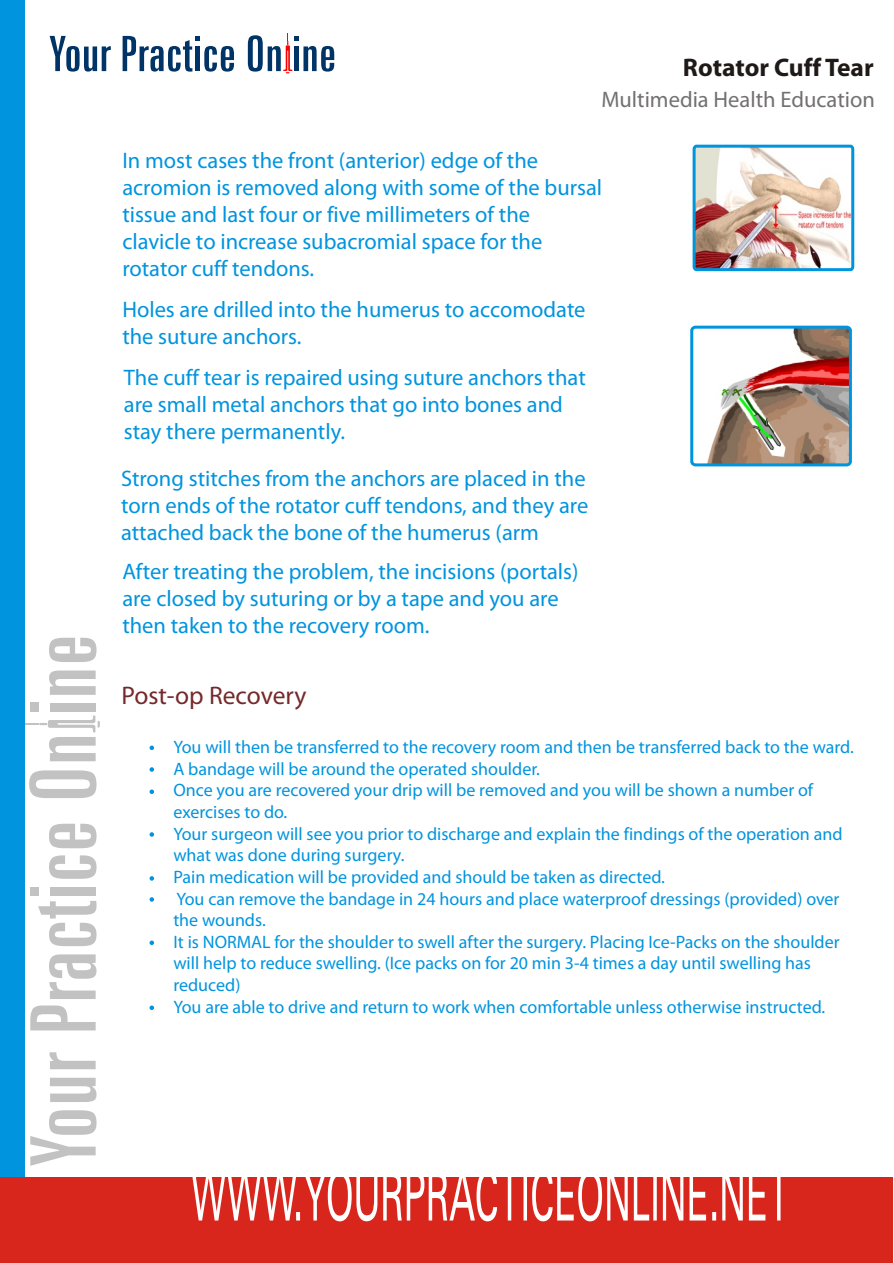
<style>
.page{position:relative;width:894px;height:1263px;background:#fff}
.page>*{position:absolute;margin:0;border:0;box-sizing:border-box;transform-origin:0 0}
.t1{font:25.5px "Myriad Pro";color:#75292b}
.t2{font:700 25.5px "Myriad Pro";color:#1f1a17}
.t3{font:22.5px/27px "Myriad Pro";color:#0094de}
.t4{font:22.5px "Myriad Pro";color:#737070}
.t5{font:18px/21.6px "Myriad Pro";color:#0094de}
</style>
<div class="page">
<svg style="left:49px;top:638px;width:48px;height:24px"></svg>
<div style="left:30px;top:703px;width:8px;height:9px;background:#c2c2c2"></div>
<svg style="left:29px;top:770px;width:68px;height:28px"></svg>
<svg style="left:25px;top:716px;width:75px;height:45px"></svg>
<svg style="left:49px;top:671px;width:47px;height:24px"></svg>
<div style="left:50px;top:703px;width:46px;height:9px;background:#c2c2c2"></div>
<div style="left:30px;top:887px;width:8px;height:9px;background:#c2c2c2"></div>
<svg style="left:49px;top:855px;width:48px;height:24px"></svg>
<div style="left:50px;top:887px;width:46px;height:9px;background:#c2c2c2"></div>
<svg style="left:49px;top:824px;width:48px;height:24px"></svg>
<svg style="left:30px;top:1005px;width:66px;height:25px"></svg>
<svg style="left:38px;top:901px;width:59px;height:45px"></svg>
<svg style="left:49px;top:954px;width:48px;height:45px"></svg>
<svg style="left:30px;top:1110px;width:67px;height:56px"></svg>
<svg style="left:49px;top:1052px;width:47px;height:17px"></svg>
<svg style="left:50px;top:1078px;width:47px;height:24px"></svg>
<div style="left:0;top:0;width:25px;height:1189px;background:#0094de"></div>
<div style="left:0;top:1177px;width:892px;height:86px;background:#d9261c"></div>
<svg style="left:192px;top:1177px;width:589px;height:44px"></svg>
<svg style="left:248px;top:33px;width:86px;height:40px"></svg>
<div style="left:294px;top:47px;width:5px;height:24px;background:#036"></div>
<svg style="left:123px;top:36px;width:111px;height:36px"></svg>
<svg style="left:50px;top:36px;width:61px;height:36px"></svg>
<svg style="left:150px;top:746px;width:4px;height:4px"></svg>
<svg style="left:150px;top:767px;width:4px;height:5px"></svg>
<svg style="left:150px;top:790px;width:4px;height:4px"></svg>
<svg style="left:150px;top:832px;width:4px;height:5px"></svg>
<svg style="left:150px;top:876px;width:4px;height:5px"></svg>
<svg style="left:150px;top:897px;width:4px;height:5px"></svg>
<svg style="left:150px;top:941px;width:4px;height:4px"></svg>
<svg style="left:150px;top:1006px;width:4px;height:4px"></svg>
<img style="left:707px;top:330px;width:141px;height:132px">
<div style="left:690px;top:326px;width:162px;height:140px;border:3px solid #0094de;border-radius:4px"></div>
<img style="left:692px;top:144px;width:163px;height:128px">
<h1 class="t2" style="left:683px;top:57px;width:192px">Rotator Cuff Tear</h1>
<p class="t4" style="left:601px;top:91px;width:275px">Multimedia Health Education</p>
<p class="t3" style="left:122px;top:149px;width:481px">In most cases the front (anterior) edge of the acromion is removed along with some of the bursal tissue and last four or five millimeters of the clavicle to increase subacromial space for the rotator cuff tendons.</p>
<p class="t3" style="left:122px;top:297px;width:465px">Holes are drilled into the humerus to accomodate the suture anchors.</p>
<p class="t3" style="left:124px;top:366px;width:463px">The cuff tear is repaired using suture anchors that are small metal anchors that go into bones and stay there permanently.</p>
<p class="t3" style="left:121px;top:467px;width:469px">Strong stitches from the anchors are placed in the torn ends of the rotator cuff tendons, and they are attached back the bone of the humerus (arm</p>
<p class="t3" style="left:122px;top:560px;width:458px">After treating the problem, the incisions (portals) are closed by suturing or by a tape and you are then taken to the recovery room.</p>
<h1 class="t1" style="left:122px;top:685px;width:186px">Post-op Recovery</h1>
<p class="t5" style="left:173px;top:738px;width:682px">You will then be transferred to the recovery room and then be transferred back to the ward.<br>A bandage will be around the operated shoulder.<br>Once you are recovered your drip will be removed and you will be shown a number of exercises to do.<br>Your surgeon will see you prior to discharge and explain the findings of the operation and what was done during surgery.<br>Pain medication will be provided and should be taken as directed.<br>You can remove the bandage in 24 hours and place waterproof dressings (provided) over the wounds.<br>It is NORMAL for the shoulder to swell after the surgery. Placing Ice-Packs on the shoulder will help to reduce swelling. (Ice packs on for 20 min 3-4 times a day until swelling has reduced)<br>You are able to drive and return to work when comfortable unless otherwise instructed.</p>
</div>
